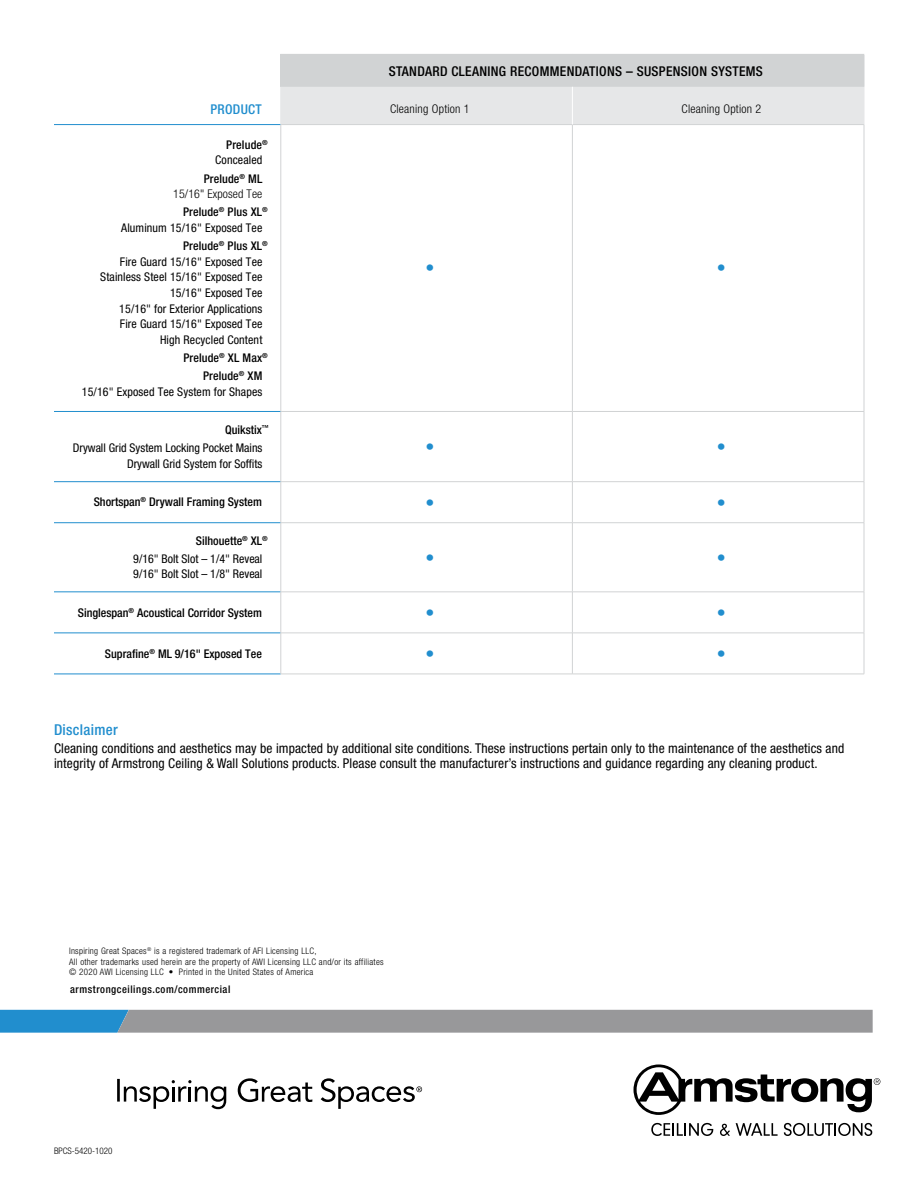
<style>
.page{position:relative;width:918px;height:1188px;background:#fff}
.page>*{position:absolute;margin:0;border:0;box-sizing:border-box;transform-origin:0 0}
.t1{font:condensed 18px "Helvetica Neue LT Std";color:#218ece}
.t2{font:500 condensed 15px "Helvetica Neue LT Std";letter-spacing:.02em;color:#218ece}
.t3{font:condensed 13.5px/15px "Helvetica Neue LT Std";letter-spacing:.01em;color:#000}
.t4{font:500 condensed 13.5px "Helvetica Neue LT Std";letter-spacing:.025em;color:#000}
.t5{font:500 condensed 13.5px "Helvetica Neue LT Std";letter-spacing:.025em;color:#218ece}
.t6{font:condensed 12px/15.6px "Helvetica Neue LT Std";letter-spacing:.01em;color:#000}
.t7{font:500 condensed 12px/18.1px "Helvetica Neue LT Std";color:#000}
.t8{font:300 condensed 12px/15.6px "Helvetica Neue LT Std";letter-spacing:.02em;color:#000;text-align:right}
.t9{font:500 condensed 10.5px "Helvetica Neue LT Std";letter-spacing:.05em;color:#000}
.t10{font:300 condensed 9px/10.5px "Helvetica Neue LT Std";letter-spacing:.03em;color:#000}
.t11{font:300 condensed 9px "Helvetica Neue LT Std";color:#000}
.s1{font-weight:500}
</style>
<div class="page">
<div style="left:281px;top:54px;width:583px;height:33px;background:#d1d3d4"></div>
<div style="left:282px;top:87px;width:582px;height:37px;background:#e6e7e8"></div>
<svg style="left:282px;top:125px;width:582px;height:549px"></svg>
<hr style="left:281px;top:124px;width:291px;height:1px;background:#d1d3d4">
<hr style="left:572px;top:124px;width:292px;height:1px;background:#d1d3d4">
<hr style="left:281px;top:411px;width:291px;height:1px;background:#d1d3d4">
<hr style="left:572px;top:411px;width:292px;height:1px;background:#d1d3d4">
<hr style="left:281px;top:481px;width:291px;height:1px;background:#d1d3d4">
<hr style="left:572px;top:481px;width:292px;height:1px;background:#d1d3d4">
<hr style="left:281px;top:522px;width:291px;height:1px;background:#d1d3d4">
<hr style="left:572px;top:522px;width:292px;height:1px;background:#d1d3d4">
<hr style="left:281px;top:592px;width:291px;height:1px;background:#d1d3d4">
<hr style="left:572px;top:592px;width:292px;height:1px;background:#d1d3d4">
<hr style="left:281px;top:633px;width:291px;height:1px;background:#d1d3d4">
<hr style="left:572px;top:633px;width:292px;height:1px;background:#d1d3d4">
<hr style="left:281px;top:674px;width:291px;height:1px;background:#d1d3d4">
<hr style="left:572px;top:674px;width:292px;height:1px;background:#d1d3d4">
<hr style="left:864px;top:125px;width:1px;height:286px;background:#d1d3d4">
<hr style="left:864px;top:412px;width:1px;height:69px;background:#d1d3d4">
<hr style="left:864px;top:482px;width:1px;height:41px;background:#d1d3d4">
<hr style="left:864px;top:523px;width:1px;height:69px;background:#d1d3d4">
<hr style="left:864px;top:592px;width:1px;height:41px;background:#d1d3d4">
<hr style="left:864px;top:633px;width:1px;height:41px;background:#d1d3d4">
<hr style="left:280px;top:54px;width:292px;height:1px;background:#d1d3d4">
<hr style="left:54px;top:124px;width:227px;height:1px;background:#218ece">
<hr style="left:54px;top:411px;width:227px;height:1px;background:#218ece">
<hr style="left:54px;top:481px;width:227px;height:1px;background:#218ece">
<hr style="left:54px;top:522px;width:227px;height:1px;background:#218ece">
<hr style="left:54px;top:592px;width:227px;height:1px;background:#218ece">
<hr style="left:54px;top:633px;width:227px;height:1px;background:#218ece">
<hr style="left:54px;top:674px;width:227px;height:1px;background:#218ece">
<hr style="left:572px;top:125px;width:1px;height:286px;background:#d1d3d4">
<hr style="left:572px;top:412px;width:1px;height:69px;background:#d1d3d4">
<hr style="left:572px;top:482px;width:1px;height:41px;background:#d1d3d4">
<hr style="left:572px;top:523px;width:1px;height:69px;background:#d1d3d4">
<hr style="left:572px;top:592px;width:1px;height:41px;background:#d1d3d4">
<hr style="left:572px;top:633px;width:1px;height:41px;background:#d1d3d4">
<hr style="left:281px;top:125px;width:1px;height:286px;background:#d1d3d4">
<hr style="left:281px;top:412px;width:1px;height:69px;background:#d1d3d4">
<hr style="left:281px;top:482px;width:1px;height:41px;background:#d1d3d4">
<hr style="left:281px;top:523px;width:1px;height:69px;background:#d1d3d4">
<hr style="left:281px;top:592px;width:1px;height:41px;background:#d1d3d4">
<hr style="left:281px;top:633px;width:1px;height:41px;background:#d1d3d4">
<hr style="left:280px;top:55px;width:1px;height:32px;background:#d1d3d4">
<hr style="left:281px;top:87px;width:1px;height:37px;background:#e6e7e8">
<hr style="left:864px;top:87px;width:1px;height:37px;background:#e6e7e8">
<hr style="left:572px;top:87px;width:1px;height:37px;background:#fff">
<hr style="left:864px;top:55px;width:1px;height:32px;background:#d1d3d4">
<svg style="left:238px;top:1078px;width:74px;height:24px"></svg>
<svg style="left:117px;top:1079px;width:109px;height:30px"></svg>
<svg style="left:321px;top:1078px;width:101px;height:31px"></svg>
<svg style="left:633px;top:1064px;width:247px;height:51px"></svg>
<svg style="left:651px;top:1123px;width:62px;height:13px"></svg>
<svg style="left:720px;top:1124px;width:10px;height:12px"></svg>
<svg style="left:736px;top:1123px;width:42px;height:13px"></svg>
<svg style="left:784px;top:1123px;width:88px;height:13px"></svg>
<svg style="left:0;top:1010px;width:873px;height:23px;background:#8998a2"></svg>
<p class="t5" style="left:210px;top:101px;width:53px">PRODUCT</p>
<p class="t6" style="left:215px;top:137px;width:54px;text-indent:11px"><span class="s1">Prelude</span><sup>®<br></sup>Concealed</p>
<p class="t8" style="left:173px;top:170px;width:91px"><span class="s1">Prelude</span><sup>®</sup> <span class="s1">ML<br></span>15/16" Exposed Tee</p>
<p class="t6" style="left:121px;top:204px;width:148px;text-indent:62px"><span class="s1">Prelude</span><sup>®</sup> <span class="s1">Plus XL</span><sup>®<br></sup>Aluminum 15/16" Exposed Tee</p>
<p class="t7" style="left:183px;top:237px;width:86px">Prelude<sup>®</sup> Plus XL<sup>®</sup></p>
<p class="t6" style="left:120px;top:254px;width:144px">Fire Guard 15/16" Exposed Tee</p>
<p class="t6" style="left:100px;top:269px;width:164px">Stainless Steel 15/16" Exposed Tee</p>
<p class="t6" style="left:170px;top:285px;width:94px">15/16" Exposed Tee</p>
<p class="t6" style="left:119px;top:301px;width:145px">15/16" for Exterior Applications</p>
<p class="t6" style="left:120px;top:316px;width:144px">Fire Guard 15/16" Exposed Tee</p>
<p class="t6" style="left:160px;top:332px;width:104px">High Recycled Content</p>
<p class="t7" style="left:203px;top:349px;width:66px;text-indent:-20px">Prelude<sup>®</sup> XL Max<sup>®<br></sup>Prelude<sup>®</sup> XM</p>
<p class="t6" style="left:82px;top:384px;width:182px">15/16" Exposed Tee System for Shapes</p>
<p class="t6" style="left:73px;top:421px;width:198px;line-height:18.1px;text-indent:152px"><span class="s1">Quikstix</span><sup>™<br></sup>Drywall Grid System Locking Pocket Mains</p>
<p class="t6" style="left:127px;top:456px;width:137px">Drywall Grid System for Soffits</p>
<p class="t4" style="left:389px;top:63px;width:376px">STANDARD CLEANING RECOMMENDATIONS – SUSPENSION SYSTEMS</p>
<p class="t8" style="left:390px;top:100px;width:81px">Cleaning Option 1</p>
<p class="t8" style="left:682px;top:100px;width:81px">Cleaning Option 2</p>
<h1 class="t1" style="left:425px;top:258px;width:10px">•</h1>
<h1 class="t1" style="left:717px;top:258px;width:10px">•</h1>
<h1 class="t1" style="left:425px;top:436px;width:10px">•</h1>
<h1 class="t1" style="left:717px;top:436px;width:10px">•</h1>
<p class="t7" style="left:94px;top:493px;width:170px">Shortspan<sup>®</sup> Drywall Framing System</p>
<h1 class="t1" style="left:425px;top:492px;width:10px">•</h1>
<h1 class="t1" style="left:717px;top:492px;width:10px">•</h1>
<p class="t6" style="left:133px;top:531px;width:136px;line-height:18.1px;text-indent:63px"><span class="s1">Silhouette</span><sup>®</sup> <span class="s1">XL</span><sup>®<br></sup>9/16" Bolt Slot – 1/4" Reveal</p>
<p class="t6" style="left:133px;top:566px;width:131px">9/16" Bolt Slot – 1/8" Reveal</p>
<h1 class="t1" style="left:425px;top:547px;width:10px">•</h1>
<h1 class="t1" style="left:717px;top:547px;width:10px">•</h1>
<p class="t7" style="left:78px;top:603px;width:186px">Singlespan<sup>®</sup> Acoustical Corridor System</p>
<h1 class="t1" style="left:425px;top:602px;width:10px">•</h1>
<h1 class="t1" style="left:717px;top:602px;width:10px">•</h1>
<p class="t7" style="left:105px;top:644px;width:158px">Suprafine<sup>®</sup> ML 9/16" Exposed Tee</p>
<h1 class="t1" style="left:425px;top:643px;width:10px">•</h1>
<h1 class="t1" style="left:717px;top:643px;width:10px">•</h1>
<p class="t2" style="left:54px;top:721px;width:65px">Disclaimer</p>
<p class="t3" style="left:54px;top:741px;width:792px">Cleaning conditions and aesthetics may be impacted by additional site conditions. These instructions pertain only to the maintenance of the aesthetics and integrity of Armstrong Ceiling &amp; Wall Solutions products. Please consult the manufacturer’s instructions and guidance regarding any cleaning product.</p>
<p class="t10" style="left:69px;top:946px;width:316px">Inspiring Great Spaces<sup>®</sup> is a registered trademark of AFI Licensing LLC,<br>All other trademarks used herein are the property of AWI Licensing LLC and/or its affiliates © 2020 AWI Licensing LLC • Printed in the United States of America</p>
<p class="t9" style="left:70px;top:983px;width:162px">armstrongceilings.com/commercial</p>
<p class="t11" style="left:54px;top:1146px;width:60px">BPCS-5420-1020</p>
</div>
